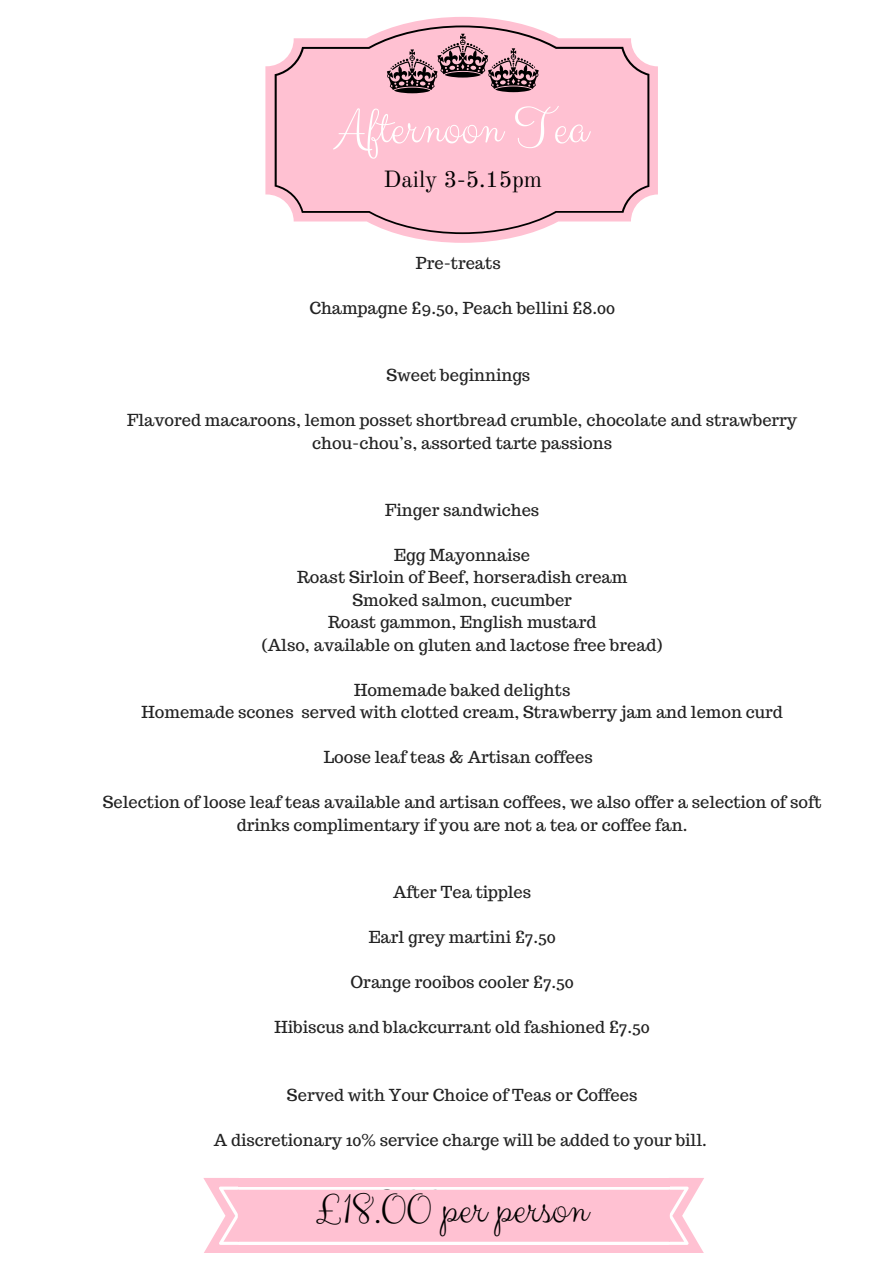
<style>
.page{position:relative;width:893px;height:1263px;background:#fff}
.page>*{position:absolute;margin:0;border:0;box-sizing:border-box;transform-origin:0 0}
.t1{font:53.1px "Clicker Script";color:#fff}
.t2{font:46.8px "Clicker Script";color:#000}
.t3{font:22.95px "Old Standard TT";color:#000}
.t4{font:16.5px/22.5px "Trocchi";color:#222;text-align:center}
</style>
<div class="page">
<svg style="left:265px;top:17px;width:393px;height:226px"></svg>
<svg style="left:274px;top:26px;width:375px;height:208px;background:#f7c1d0"></svg>
<svg style="left:387px;top:34px;width:151px;height:59px;background:#b68a96"></svg>
<svg style="left:203px;top:1178px;width:501px;height:74px"></svg>
<div style="left:238px;top:1245px;width:431px;height:7px;background:#ffc1d2"></div>
<div style="left:238px;top:1178px;width:431px;height:8px;background:#ffc1d2"></div>
<h1 class="t1" style="left:336px;top:95px;width:253px">Afternoon Tea</h1>
<h3 class="t3" style="left:383px;top:165px;width:160px">Daily 3-5.15pm</h3>
<p class="t4" style="left:416px;top:251px;width:86px">Pre-treats</p>
<p class="t4" style="left:309px;top:296px;width:307px">Champagne £9.50, Peach bellini £8.00</p>
<p class="t4" style="left:386px;top:364px;width:145px">Sweet beginnings</p>
<p class="t4" style="left:127px;top:409px;width:671px">Flavored macaroons, lemon posset shortbread crumble, chocolate and strawberry chou-chou’s, assorted tarte passions</p>
<p class="t4" style="left:385px;top:499px;width:156px">Finger sandwiches</p>
<p class="t4" style="left:262px;top:544px;width:402px">Egg Mayonnaise<br>Roast Sirloin of Beef, horseradish cream<br>Smoked salmon, cucumber<br>Roast gammon, English mustard<br>(Also, available on gluten and lactose free bread)</p>
<p class="t4" style="left:141px;top:678px;width:642px">Homemade baked delights<br>Homemade scones served with clotted cream, Strawberry jam and lemon curd</p>
<p class="t4" style="left:324px;top:746px;width:270px">Loose leaf teas &amp; Artisan coffees</p>
<p class="t4" style="left:103px;top:791px;width:720px">Selection of loose leaf teas available and artisan coffees, we also offer a selection of soft drinks complimentary if you are not a tea or coffee fan.</p>
<p class="t4" style="left:393px;top:881px;width:140px">After Tea tipples</p>
<p class="t4" style="left:368px;top:926px;width:189px">Earl grey martini £7.50</p>
<p class="t4" style="left:350px;top:971px;width:225px">Orange rooibos cooler £7.50</p>
<p class="t4" style="left:274px;top:1016px;width:376px">Hibiscus and blackcurrant old fashioned £7.50</p>
<p class="t4" style="left:287px;top:1083px;width:352px">Served with Your Choice of Teas or Coffees</p>
<p class="t4" style="left:214px;top:1128px;width:494px">A discretionary 10% service charge will be added to your bill.</p>
<h2 class="t2" style="left:316px;top:1180px;width:273px">£ 1<sup>£</sup>8<sup>1</sup>.<sup>8</sup>0<sup>.</sup> <sup>0</sup>0<sup>0</sup>p<sup>p</sup>e<sup>e</sup>r<sup>r</sup> p<sup>p</sup>e<sup>e</sup> <sup>r</sup>r<sup>s</sup>s<sup>o</sup>o<sup>n</sup>n</h2>
</div>
